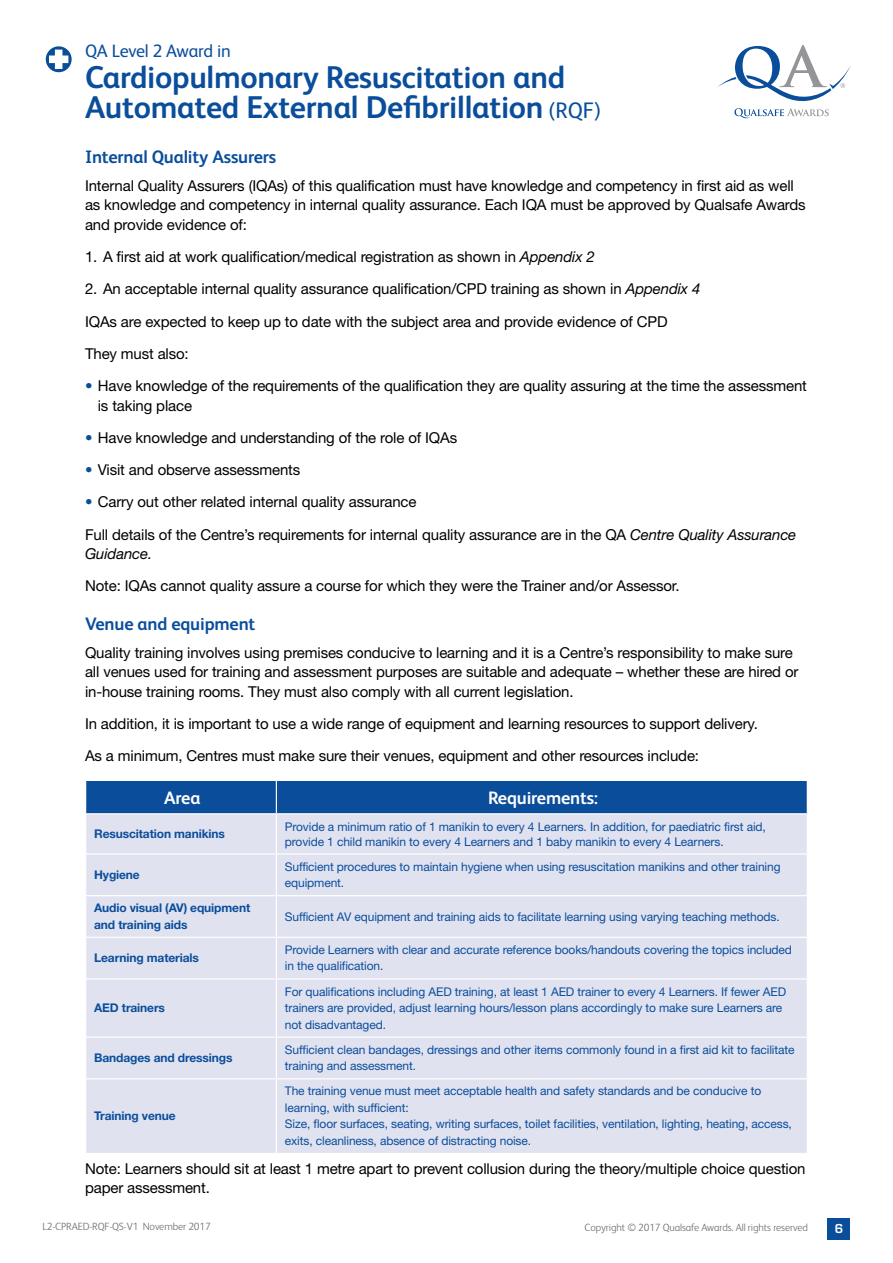
<style>
.page{position:relative;width:893px;height:1263px;background:#fff}
.page>*{position:absolute;margin:0;border:0;box-sizing:border-box;transform-origin:0 0}
.t1{font:700 31.5px/30.6px "FS Albert";letter-spacing:-.01em;color:#0a4e9b}
.Sub_Headings{font:700 18px "FS Albert";letter-spacing:-.01em;color:#0a4e9b}
.Sun_Head_3{font:700 18px "FS Albert";letter-spacing:-.01em;color:#fff}
.t2{font:18px "FS Albert";letter-spacing:-.015em;color:#0a4e9b}
.BODY{font:15px/19.5px "Helvetica Neue LT";letter-spacing:-.01em;color:#000}
.t3{font:700 13.5px "Eurostile T";color:#fff}
.Table_Text_Blue{font:12px/16.5px "Helvetica Neue LT";letter-spacing:-.01em;color:#0a4e9b}
.Table_Text_Blue-2{font:700 12px/16.5px "Helvetica Neue LT";letter-spacing:-.01em;color:#0a4e9b}
.t4{font:300 10.5px "FS Albert";letter-spacing:-.01em;color:#6d6e71}
.s1{font-weight:400;font-size:22.5px}
.s2{font-style:italic}
.s3{color:#0a4e9b}
</style>
<div class="page">
<div style="left:827px;top:1218px;width:23px;height:22px;background:#0a4e9b"></div>
<svg style="left:717px;top:45px;width:134px;height:73px"></svg>
<svg style="left:45px;top:45px;width:28px;height:28px"></svg>
<div style="left:44px;top:44px;width:30px;height:30px;border:2px solid #fff;border-radius:50%"></div>
<svg style="left:49px;top:50px;width:19px;height:19px"></svg>
<div style="left:86px;top:781px;width:721px;height:32px;background:#0a4e9b"></div>
<div style="left:86px;top:814px;width:721px;height:339px;background:#e1e2f0"></div>
<hr style="left:276px;top:814px;width:1px;height:39px;background:#fff">
<hr style="left:85px;top:853px;width:191px;height:2px;background:#fff">
<hr style="left:276px;top:853px;width:532px;height:2px;background:#fff">
<hr style="left:276px;top:855px;width:1px;height:40px;background:#fff">
<hr style="left:85px;top:895px;width:191px;height:1px;background:#fff">
<hr style="left:276px;top:895px;width:532px;height:1px;background:#fff">
<hr style="left:276px;top:896px;width:1px;height:41px;background:#fff">
<hr style="left:85px;top:937px;width:191px;height:1px;background:#fff">
<hr style="left:276px;top:937px;width:532px;height:1px;background:#fff">
<hr style="left:276px;top:938px;width:1px;height:40px;background:#fff">
<hr style="left:85px;top:978px;width:191px;height:1px;background:#fff">
<hr style="left:276px;top:978px;width:532px;height:1px;background:#fff">
<hr style="left:276px;top:979px;width:1px;height:57px;background:#fff">
<hr style="left:85px;top:1036px;width:191px;height:2px;background:#fff">
<hr style="left:276px;top:1036px;width:532px;height:2px;background:#fff">
<hr style="left:276px;top:1038px;width:1px;height:40px;background:#fff">
<hr style="left:85px;top:1078px;width:191px;height:1px;background:#fff">
<hr style="left:276px;top:1078px;width:532px;height:1px;background:#fff">
<hr style="left:276px;top:1079px;width:1px;height:74px;background:#fff">
<hr style="left:276px;top:781px;width:1px;height:32px;background:#fff">
<p class="t2" style="left:85px;top:41px;width:147px">QA Level 2 Award in</p>
<h1 class="t1" style="left:85px;top:61px;width:518px">Cardiopulmonary Resuscitation and<br>Automated External Defibrillation <span class="s1">(RQF)</span></h1>
<p class="Sub_Headings" style="left:85px;top:147px;width:193px">Internal Quality Assurers</p>
<p class="BODY" style="left:85px;top:176px;width:722px">Internal Quality Assurers (IQAs) of this qualification must have knowledge and competency in first aid as well as knowledge and competency in internal quality assurance. Each IQA must be approved by Qualsafe Awards and provide evidence of:</p>
<p class="BODY" style="left:85px;top:247px;width:511px">1. A first aid at work qualification/medical registration as shown in <span class="s2">Appendix 2</span></p>
<p class="BODY" style="left:85px;top:279px;width:617px">2. An acceptable internal quality assurance qualification/CPD training as shown in <span class="s2">Appendix 4</span></p>
<p class="BODY" style="left:85px;top:311px;width:584px">IQAs are expected to keep up to date with the subject area and provide evidence of CPD</p>
<p class="BODY" style="left:85px;top:344px;width:105px">They must also:</p>
<p class="BODY" style="left:98px;top:376px;width:711px;text-indent:-13px"><span class="s3">•</span> Have knowledge of the requirements of the qualification they are quality assuring at the time the assessment is taking place</p>
<p class="BODY" style="left:85px;top:428px;width:374px"><span class="s3">•</span> Have knowledge and understanding of the role of IQAs</p>
<p class="BODY" style="left:85px;top:460px;width:217px"><span class="s3">•</span> Visit and observe assessments</p>
<p class="BODY" style="left:85px;top:492px;width:333px"><span class="s3">•</span> Carry out other related internal quality assurance</p>
<p class="BODY" style="left:85px;top:524px;width:713px">Full details of the Centre’s requirements for internal quality assurance are in the QA <span class="s2">Centre Quality Assurance<br>Guidance.</span></p>
<p class="BODY" style="left:85px;top:576px;width:596px">Note: IQAs cannot quality assure a course for which they were the Trainer and/or Assessor.</p>
<p class="Sub_Headings" style="left:85px;top:613px;width:172px">Venue and equipment</p>
<p class="BODY" style="left:85px;top:642px;width:715px">Quality training involves using premises conducive to learning and it is a Centre’s responsibility to make sure all venues used for training and assessment purposes are suitable and adequate – whether these are hired or in-house training rooms. They must also comply with all current legislation.</p>
<p class="BODY" style="left:85px;top:713px;width:674px">In addition, it is important to use a wide range of equipment and learning resources to support delivery.</p>
<p class="BODY" style="left:85px;top:746px;width:616px">As a minimum, Centres must make sure their venues, equipment and other resources include:</p>
<p class="Sun_Head_3" style="left:164px;top:787px;width:38px">Area</p>
<p class="Sun_Head_3" style="left:488px;top:787px;width:112px">Requirements:</p>
<p class="Table_Text_Blue-2" style="left:94px;top:825px;width:132px">Resuscitation manikins</p>
<p class="Table_Text_Blue" style="left:285px;top:818px;width:482px;line-height:15px">Provide a minimum ratio of 1 manikin to every 4 Learners. In addition, for paediatric first aid, provide 1 child manikin to every 4 Learners and 1 baby manikin to every 4 Learners.</p>
<p class="Table_Text_Blue-2" style="left:94px;top:866px;width:47px">Hygiene</p>
<p class="Table_Text_Blue" style="left:285px;top:858px;width:497px">Sufficient procedures to maintain hygiene when using resuscitation manikins and other training equipment.</p>
<p class="Table_Text_Blue-2" style="left:94px;top:899px;width:158px">Audio visual (AV) equipment and training aids</p>
<p class="Table_Text_Blue" style="left:285px;top:908px;width:496px">Sufficient AV equipment and training aids to facilitate learning using varying teaching methods.</p>
<p class="Table_Text_Blue-2" style="left:94px;top:949px;width:106px">Learning materials</p>
<p class="Table_Text_Blue" style="left:285px;top:941px;width:509px">Provide Learners with clear and accurate reference books/handouts covering the topics included in the qualification.</p>
<p class="Table_Text_Blue-2" style="left:94px;top:999px;width:72px">AED trainers</p>
<p class="Table_Text_Blue" style="left:285px;top:983px;width:503px">For qualifications including AED training, at least 1 AED trainer to every 4 Learners. If fewer AED trainers are provided, adjust learning hours/lesson plans accordingly to make sure Learners are not disadvantaged.</p>
<p class="Table_Text_Blue-2" style="left:94px;top:1049px;width:140px">Bandages and dressings</p>
<p class="Table_Text_Blue" style="left:285px;top:1041px;width:511px">Sufficient clean bandages, dressings and other items commonly found in a first aid kit to facilitate training and assessment.</p>
<p class="Table_Text_Blue-2" style="left:94px;top:1107px;width:83px">Training venue</p>
<p class="Table_Text_Blue" style="left:285px;top:1083px;width:478px">The training venue must meet acceptable health and safety standards and be conducive to learning, with sufficient:</p>
<p class="Table_Text_Blue" style="left:285px;top:1116px;width:508px">Size, floor surfaces, seating, writing surfaces, toilet facilities, ventilation, lighting, heating, access, exits, cleanliness, absence of distracting noise.</p>
<p class="BODY" style="left:85px;top:1159px;width:722px">Note: Learners should sit at least 1 metre apart to prevent collusion during the theory/multiple choice question paper assessment.</p>
<p class="t4" style="left:43px;top:1221px;width:170px">L2-CPRAED-RQF-QS-V1 November 2017</p>
<p class="t4" style="left:585px;top:1221px;width:225px">Copyright © 2017 Qualsafe Awards. All rights reserved</p>
<p class="t3" style="left:835px;top:1221px;width:10px">6</p>
</div>
